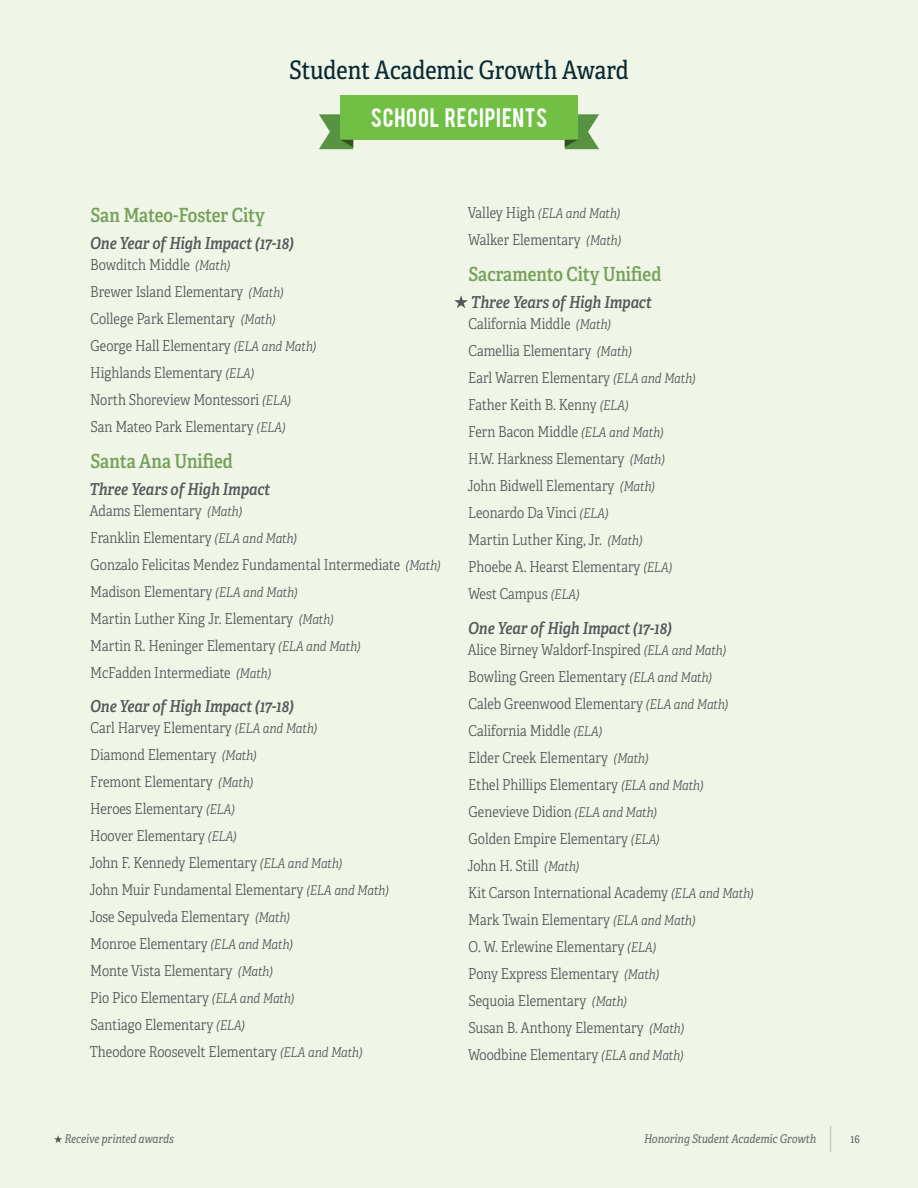
<style>
.page{position:relative;width:918px;height:1188px;background:#eff6e8}
.page>*{position:absolute;margin:0;border:0;box-sizing:border-box;transform-origin:0 0}
.t1{font:25.5px "Adelle Condensed";color:#0b2b34}
.t2{font:21px "Bebas";letter-spacing:.035em;color:#fff}
.School_name{font:19.5px "Adelle Condensed Sb";color:#78a15b}
.year_category{font:italic 16.5px "Adelle Condensed Sb";color:#57585a}
.school_list{font:15px "Adelle Condensed Lt";color:#57585a}
.school_list-2{font:italic 13.5px "Adelle Condensed Lt";color:#57585a}
.t3{font:italic 12px "Adelle Condensed";color:#6c6d70}
.t4{font:12px "Adelle Condensed";color:#6c6d70}
.s1{font-style:italic;font-size:13.5px}
.s2{font-style:normal;font-size:15px}
</style>
<div class="page">
<div style="left:340px;top:96px;width:238px;height:44px;background:#71bf44"></div>
<svg style="left:565px;top:114px;width:34px;height:35px"></svg>
<svg style="left:319px;top:114px;width:34px;height:35px"></svg>
<svg style="left:54px;top:1135px;width:8px;height:8px"></svg>
<svg style="left:830px;top:1126px;width:1px;height:26px"></svg>
<svg style="left:454px;top:295px;width:14px;height:13px"></svg>
<h1 class="t1" style="left:289px;top:51px;width:341px">Student Academic Growth Award</h1>
<h2 class="t2" style="left:371px;top:102px;width:178px">SCHOOL RECIPIENTS</h2>
<p class="School_name" style="left:90px;top:201px;width:176px">San Mateo-Foster City</p>
<p class="year_category" style="left:90px;top:231px;width:205px">One Year of High Impact (17-18)</p>
<p class="school_list" style="left:90px;top:254px;width:141px">Bowditch Middle <span class="s1">(Math)</span></p>
<p class="school_list" style="left:90px;top:281px;width:195px">Brewer Island Elementary <span class="s1">(Math)</span></p>
<p class="school_list" style="left:91px;top:308px;width:187px">College Park Elementary <span class="s1">(Math)</span></p>
<p class="school_list" style="left:91px;top:335px;width:227px">George Hall Elementary <span class="s1">(ELA and Math)</span></p>
<p class="school_list" style="left:90px;top:362px;width:165px">Highlands Elementary <span class="s1">(ELA)</span></p>
<p class="school_list" style="left:90px;top:389px;width:202px">North Shoreview Montessori <span class="s1">(ELA)</span></p>
<p class="school_list" style="left:90px;top:416px;width:197px">San Mateo Park Elementary <span class="s1">(ELA)</span></p>
<p class="School_name" style="left:90px;top:447px;width:144px">Santa Ana Unified</p>
<p class="year_category" style="left:89px;top:477px;width:182px">Three Years of High Impact</p>
<p class="school_list" style="left:90px;top:500px;width:154px">Adams Elementary <span class="s1">(Math)</span></p>
<p class="school_list" style="left:90px;top:527px;width:208px">Franklin Elementary <span class="s1">(ELA and Math)</span></p>
<p class="school_list" style="left:91px;top:554px;width:351px">Gonzalo Felicitas Mendez Fundamental Intermediate <span class="s1">(Math)</span></p>
<p class="school_list" style="left:90px;top:581px;width:209px">Madison Elementary <span class="s1">(ELA and Math)</span></p>
<p class="school_list" style="left:90px;top:608px;width:245px">Martin Luther King Jr. Elementary <span class="s1">(Math)</span></p>
<p class="school_list" style="left:90px;top:635px;width:272px">Martin R. Heninger Elementary <span class="s1">(ELA and Math)</span></p>
<p class="school_list" style="left:90px;top:662px;width:182px">McFadden Intermediate <span class="s1">(Math)</span></p>
<p class="year_category" style="left:90px;top:694px;width:205px">One Year of High Impact (17-18)</p>
<p class="school_list" style="left:91px;top:717px;width:228px">Carl Harvey Elementary <span class="s1">(ELA and Math)</span></p>
<p class="school_list" style="left:90px;top:744px;width:168px">Diamond Elementary <span class="s1">(Math)</span></p>
<p class="school_list" style="left:90px;top:771px;width:164px">Fremont Elementary <span class="s1">(Math)</span></p>
<p class="school_list" style="left:90px;top:798px;width:146px">Heroes Elementary <span class="s1">(ELA)</span></p>
<p class="school_list" style="left:90px;top:825px;width:148px">Hoover Elementary <span class="s1">(ELA)</span></p>
<p class="school_list" style="left:89px;top:852px;width:254px">John F. Kennedy Elementary <span class="s1">(ELA and Math)</span></p>
<p class="school_list" style="left:89px;top:879px;width:301px">John Muir Fundamental Elementary <span class="s1">(ELA and Math)</span></p>
<p class="school_list" style="left:89px;top:906px;width:202px">Jose Sepulveda Elementary <span class="s1">(Math)</span></p>
<p class="school_list" style="left:90px;top:933px;width:204px">Monroe Elementary <span class="s1">(ELA and Math)</span></p>
<p class="school_list" style="left:90px;top:960px;width:184px">Monte Vista Elementary <span class="s1">(Math)</span></p>
<p class="school_list" style="left:90px;top:987px;width:206px">Pio Pico Elementary <span class="s1">(ELA and Math)</span></p>
<p class="school_list" style="left:90px;top:1014px;width:156px">Santiago Elementary <span class="s1">(ELA)</span></p>
<p class="school_list" style="left:90px;top:1041px;width:274px">Theodore Roosevelt Elementary <span class="s1">(ELA and Math)</span></p>
<p class="school_list-2" style="left:468px;top:204px;width:154px"><span class="s2">Valley High</span> (ELA and Math)</p>
<p class="school_list" style="left:468px;top:229px;width:155px">Walker Elementary <span class="s1">(Math)</span></p>
<p class="School_name" style="left:468px;top:260px;width:194px">Sacramento City Unified</p>
<p class="year_category" style="left:471px;top:290px;width:182px">Three Years of High Impact</p>
<p class="school_list" style="left:469px;top:313px;width:144px">California Middle <span class="s1">(Math)</span></p>
<p class="school_list" style="left:469px;top:340px;width:165px">Camellia Elementary <span class="s1">(Math)</span></p>
<p class="school_list" style="left:468px;top:367px;width:229px">Earl Warren Elementary <span class="s1">(ELA and Math)</span></p>
<p class="school_list" style="left:468px;top:394px;width:162px">Father Keith B. Kenny <span class="s1">(ELA)</span></p>
<p class="school_list" style="left:468px;top:421px;width:197px">Fern Bacon Middle <span class="s1">(ELA and Math)</span></p>
<p class="school_list" style="left:468px;top:448px;width:198px">H.W. Harkness Elementary <span class="s1">(Math)</span></p>
<p class="school_list" style="left:467px;top:475px;width:189px">John Bidwell Elementary <span class="s1">(Math)</span></p>
<p class="school_list" style="left:468px;top:502px;width:142px">Leonardo Da Vinci <span class="s1">(ELA)</span></p>
<p class="school_list" style="left:468px;top:529px;width:176px">Martin Luther King, Jr. <span class="s1">(Math)</span></p>
<p class="school_list" style="left:468px;top:556px;width:205px">Phoebe A. Hearst Elementary <span class="s1">(ELA)</span></p>
<p class="school_list" style="left:468px;top:583px;width:113px">West Campus <span class="s1">(ELA)</span></p>
<p class="year_category" style="left:468px;top:616px;width:205px">One Year of High Impact (17-18)</p>
<p class="school_list" style="left:468px;top:639px;width:260px">Alice Birney Waldorf-Inspired <span class="s1">(ELA and Math)</span></p>
<p class="school_list" style="left:468px;top:666px;width:245px">Bowling Green Elementary <span class="s1">(ELA and Math)</span></p>
<p class="school_list" style="left:469px;top:693px;width:261px">Caleb Greenwood Elementary <span class="s1">(ELA and Math)</span></p>
<p class="school_list" style="left:469px;top:720px;width:135px">California Middle <span class="s1">(ELA)</span></p>
<p class="school_list" style="left:468px;top:747px;width:182px">Elder Creek Elementary <span class="s1">(Math)</span></p>
<p class="school_list" style="left:468px;top:774px;width:237px">Ethel Phillips Elementary <span class="s1">(ELA and Math)</span></p>
<p class="school_list" style="left:469px;top:801px;width:190px">Genevieve Didion <span class="s1">(ELA and Math)</span></p>
<p class="school_list" style="left:469px;top:828px;width:193px">Golden Empire Elementary <span class="s1">(ELA)</span></p>
<p class="school_list" style="left:467px;top:855px;width:113px">John H. Still <span class="s1">(Math)</span></p>
<p class="school_list" style="left:468px;top:882px;width:287px">Kit Carson International Academy <span class="s1">(ELA and Math)</span></p>
<p class="school_list" style="left:468px;top:909px;width:229px">Mark Twain Elementary <span class="s1">(ELA and Math)</span></p>
<p class="school_list" style="left:469px;top:936px;width:189px">O. W. Erlewine Elementary <span class="s1">(ELA)</span></p>
<p class="school_list" style="left:468px;top:963px;width:192px">Pony Express Elementary <span class="s1">(Math)</span></p>
<p class="school_list" style="left:468px;top:990px;width:160px">Sequoia Elementary <span class="s1">(Math)</span></p>
<p class="school_list" style="left:468px;top:1017px;width:217px">Susan B. Anthony Elementary <span class="s1">(Math)</span></p>
<p class="school_list" style="left:468px;top:1044px;width:217px">Woodbine Elementary <span class="s1">(ELA and Math)</span></p>
<p class="t3" style="left:65px;top:1130px;width:111px">Receive printed awards</p>
<p class="t3" style="left:644px;top:1130px;width:174px">Honoring Student Academic Growth</p>
<p class="t4" style="left:850px;top:1130px;width:11px">16</p>
</div>
